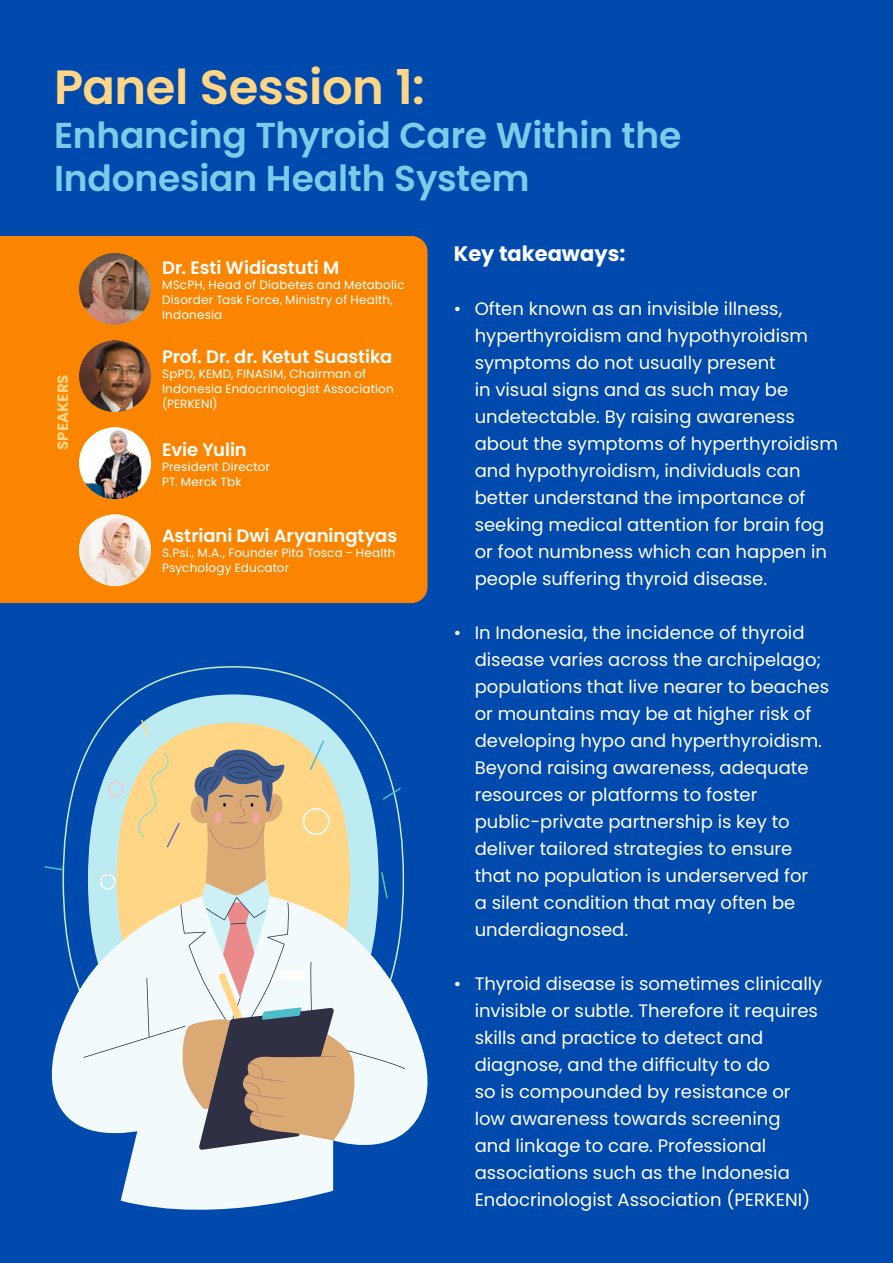
<style>
.page{position:relative;width:893px;height:1263px;background:#004aad}
.page>*{position:absolute;margin:0;border:0;box-sizing:border-box;transform-origin:0 0}
.t1{font:600 48px "Poppins";letter-spacing:-.01em;color:#ffd685}
.t2{font:600 36px/43.5px "Poppins";letter-spacing:-.005em;color:#7ccbe9}
.t3{font:700 21px "Poppins";color:#fff}
.t4{font:18px/27px "Poppins";color:#fff}
.t5{font:600 18px "Poppins";letter-spacing:-.005em;color:#fff}
.t6{font:700 15px "Poppins";color:#ffd685}
.t7{font:12px/15px "Poppins";letter-spacing:.015em;color:#fff}
</style>
<div class="page">
<div style="left:0;top:236px;width:428px;height:367px;background:#fb8500"></div>
<img style="left:79px;top:253px;width:72px;height:72px;border-radius:36px">
<img style="left:79px;top:340px;width:72px;height:72px;border-radius:36px">
<img style="left:79px;top:427px;width:72px;height:72px;border-radius:36px">
<img style="left:79px;top:514px;width:72px;height:72px;border-radius:36px">
<svg style="left:63px;top:666px;width:298px;height:230px"></svg>
<div style="left:88px;top:694px;width:291px;height:371px;background:#bdebf2;border-radius:50%"></div>
<svg style="left:51px;top:896px;width:377px;height:237px"></svg>
<svg style="left:44px;top:866px;width:20px;height:4px"></svg>
<svg style="left:84px;top:720px;width:321px;height:490px"></svg>
<h1 class="t1" style="left:54px;top:60px;width:372px">Panel Session 1:</h1>
<h2 class="t2" style="left:54px;top:114px;width:629px">Enhancing Thyroid Care Within the<br>Indonesian Health System</h2>
<p class="t6" style="left:54px;top:450px;width:77px;rotate:-90deg">SPEAKERS</p>
<p class="t5" style="left:162px;top:258px;width:179px">Dr. Esti Widiastuti M</p>
<p class="t7" style="left:162px;top:278px;width:244px">MScPH, Head of Diabetes and Metabolic<br>Disorder Task Force, Ministry of Health,<br>Indonesia</p>
<p class="t5" style="left:162px;top:346px;width:232px">Prof. Dr. dr. Ketut Suastika</p>
<p class="t7" style="left:162px;top:366px;width:233px">SpPD, KEMD, FINASIM, Chairman of<br>Indonesia Endocrinologist Association (PERKENI)</p>
<p class="t5" style="left:162px;top:439px;width:86px">Evie Yulin</p>
<p class="t7" style="left:162px;top:459px;width:109px">President Director<br>PT. Merck Tbk</p>
<p class="t5" style="left:162px;top:525px;width:237px">Astriani Dwi Aryaningtyas</p>
<p class="t7" style="left:162px;top:545px;width:235px">S.Psi., M.A., Founder Pita Tosca - Health<br>Psychology Educator</p>
<p class="t3" style="left:454px;top:241px;width:173px">Key takeaways:</p>
<p class="t4" style="left:475px;top:295px;width:365px;text-indent:-21px">• Often known as an invisible illness, hyperthyroidism and hypothyroidism symptoms do not usually present<br>in visual signs and as such may be undetectable. By raising awareness about the symptoms of hyperthyroidism and hypothyroidism, individuals can better understand the importance of seeking medical attention for brain fog or foot numbness which can happen in people suffering thyroid disease.</p>
<p class="t4" style="left:475px;top:619px;width:356px;text-indent:-21px">• In Indonesia, the incidence of thyroid disease varies across the archipelago; populations that live nearer to beaches or mountains may be at higher risk of developing hypo and hyperthyroidism.<br>Beyond raising awareness, adequate resources or platforms to foster public-private partnership is key to deliver tailored strategies to ensure that no population is underserved for<br>a silent condition that may often be underdiagnosed.</p>
<p class="t4" style="left:475px;top:970px;width:349px;text-indent:-21px">• Thyroid disease is sometimes clinically invisible or subtle. Therefore it requires skills and practice to detect and diagnose, and the difficulty to do<br>so is compounded by resistance or low awareness towards screening<br>and linkage to care. Professional associations such as the Indonesia Endocrinologist Association (PERKENI)</p>
</div>
